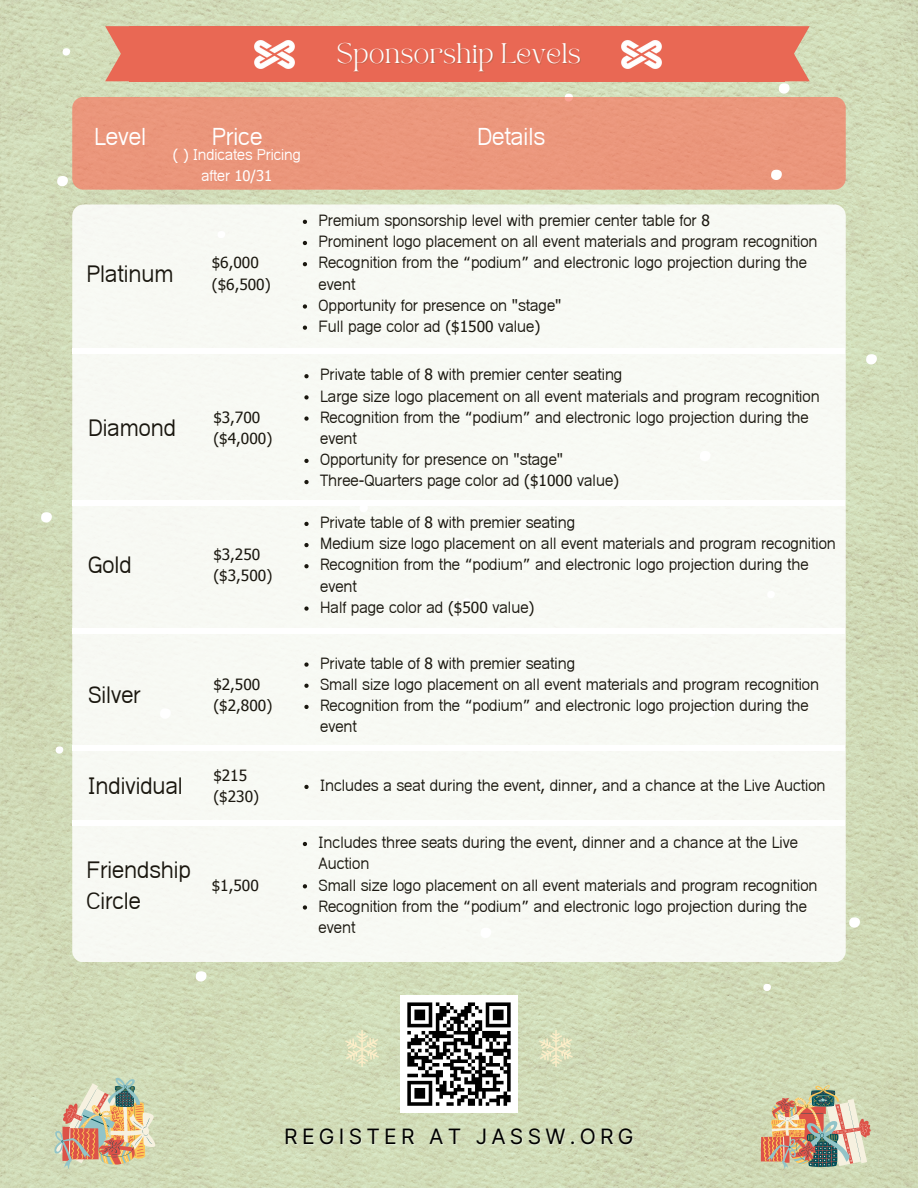
<style>
.page{position:relative;width:918px;height:1188px;background:#fff}
.page>*{position:absolute;margin:0;border:0;box-sizing:border-box;transform-origin:0 0}
.t1{font:700 23.25px "Hanuman";color:#fff}
.t2{font:700 22.5px "Hanuman";color:#1a170f}
.t3{font:21.15px "Inter";letter-spacing:.2em;color:#000}
.t4{font:19.8px "TAN PEARL Regular";color:#fff}
.t5{font:15.45px/21.1px "Hanuman";color:#1a170f}
.t6{font:700 15.45px/21.1px "Hanuman";color:#1a170f}
.t7{font:14.85px/20.1px "Hanuman";color:#fff;text-align:center}
.s1{font-family:"Noto Sans Gurmukhi"}
</style>
<div class="page">
<img style="left:0;top:0;width:918px;height:1188px">
<svg style="left:345px;top:1030px;width:34px;height:37px"></svg>
<svg style="left:539px;top:1030px;width:34px;height:37px"></svg>
<svg style="left:849px;top:917px;width:11px;height:11px"></svg>
<svg style="left:196px;top:971px;width:11px;height:10px"></svg>
<svg style="left:866px;top:354px;width:11px;height:10px"></svg>
<svg style="left:41px;top:512px;width:11px;height:10px"></svg>
<svg style="left:565px;top:94px;width:7px;height:3px"></svg>
<svg style="left:57px;top:176px;width:11px;height:10px"></svg>
<svg style="left:56px;top:746px;width:7px;height:7px"></svg>
<svg style="left:763px;top:984px;width:8px;height:7px"></svg>
<svg style="left:63px;top:48px;width:7px;height:7px"></svg>
<div style="left:130px;top:26px;width:655px;height:56px;background:#e96854"></div>
<svg style="left:105px;top:26px;width:25px;height:55px"></svg>
<svg style="left:760px;top:26px;width:50px;height:67px"></svg>
<img style="left:621px;top:40px;width:41px;height:29px">
<img style="left:254px;top:40px;width:41px;height:29px">
<div style="left:72px;top:97px;width:774px;height:93px;background:#eb967c;border-radius:11px"></div>
<div style="left:72px;top:204px;width:774px;height:758px;background:#f8f9f4;border-radius:11px"></div>
<div style="left:73px;top:348px;width:772px;height:5px;background:#fff"></div>
<div style="left:73px;top:501px;width:772px;height:5px;background:#fff"></div>
<div style="left:73px;top:628px;width:772px;height:5px;background:#fff"></div>
<div style="left:73px;top:745px;width:772px;height:6px;background:#fff"></div>
<div style="left:73px;top:820px;width:772px;height:5px;background:#fff"></div>
<svg style="left:303px;top:220px;width:4px;height:4px"></svg>
<svg style="left:303px;top:241px;width:4px;height:4px"></svg>
<svg style="left:303px;top:262px;width:4px;height:4px"></svg>
<svg style="left:303px;top:304px;width:4px;height:5px"></svg>
<svg style="left:303px;top:326px;width:4px;height:4px"></svg>
<svg style="left:304px;top:374px;width:5px;height:4px"></svg>
<svg style="left:304px;top:395px;width:5px;height:5px"></svg>
<svg style="left:304px;top:416px;width:5px;height:5px"></svg>
<svg style="left:304px;top:459px;width:5px;height:4px"></svg>
<svg style="left:304px;top:480px;width:5px;height:4px"></svg>
<svg style="left:304px;top:522px;width:5px;height:4px"></svg>
<svg style="left:304px;top:543px;width:5px;height:4px"></svg>
<svg style="left:304px;top:564px;width:5px;height:4px"></svg>
<svg style="left:304px;top:606px;width:5px;height:5px"></svg>
<svg style="left:304px;top:662px;width:5px;height:5px"></svg>
<svg style="left:304px;top:684px;width:5px;height:4px"></svg>
<svg style="left:304px;top:705px;width:5px;height:4px"></svg>
<svg style="left:304px;top:785px;width:5px;height:4px"></svg>
<svg style="left:303px;top:842px;width:4px;height:4px"></svg>
<svg style="left:303px;top:884px;width:4px;height:4px"></svg>
<svg style="left:303px;top:905px;width:4px;height:5px"></svg>
<svg style="left:771px;top:170px;width:11px;height:10px"></svg>
<img style="left:761px;top:1085px;width:110px;height:85px">
<svg style="left:53px;top:1077px;width:103px;height:93px;background:#cfbb9b"></svg>
<div style="left:400px;top:995px;width:118px;height:118px;background:#fff"></div>
<svg style="left:407px;top:1002px;width:104px;height:104px"></svg>
<p class="t4" style="left:337px;top:43px;width:246px">Sponsorship Levels</p>
<p class="t1" style="left:94px;top:123px;width:54px">Level</p>
<p class="t1" style="left:477px;top:123px;width:70px">Details</p>
<p class="t1" style="left:212px;top:123px;width:52px">Price</p>
<p class="t7" style="left:173px;top:147px;width:129px">( ) Indicates Pricing after 10/31</p>
<p class="t2" style="left:87px;top:260px;width:88px">Platinum</p>
<p class="t6" style="left:212px;top:254px;width:60px">$6,000 ($6,500)</p>
<p class="t2" style="left:88px;top:414px;width:89px">Diamond</p>
<p class="t6" style="left:213px;top:408px;width:60px">$3,700 ($4,000)</p>
<p class="t2" style="left:88px;top:551px;width:45px">Gold</p>
<p class="t6" style="left:213px;top:546px;width:60px">$3,250 ($3,500)</p>
<p class="t2" style="left:88px;top:681px;width:54px">Silver</p>
<p class="t6" style="left:213px;top:676px;width:60px">$2,500 ($2,800)</p>
<p class="t5" style="left:319px;top:212px;width:393px">Premium sponsorship level with premier center table for 8</p>
<p class="t5" style="left:319px;top:233px;width:501px">Prominent logo placement on all event materials and program recognition</p>
<p class="t5" style="left:319px;top:254px;width:490px">Recognition from the <span class="s1">“</span>podium<span class="s1">”</span> and electronic logo projection during the event</p>
<p class="t5" style="left:319px;top:296px;width:244px">Opportunity for presence on "stage"</p>
<p class="t5" style="left:319px;top:318px;width:223px">Full page color ad ($1500 value)</p>
<p class="t5" style="left:320px;top:366px;width:304px">Private table of 8 with premier center seating</p>
<p class="t5" style="left:320px;top:387px;width:501px">Large size logo placement on all event materials and program recognition</p>
<p class="t5" style="left:320px;top:408px;width:490px">Recognition from the <span class="s1">“</span>podium<span class="s1">”</span> and electronic logo projection during the event</p>
<p class="t5" style="left:320px;top:451px;width:244px">Opportunity for presence on "stage"</p>
<p class="t5" style="left:320px;top:472px;width:300px">Three-Quarters page color ad ($1000 value)</p>
<p class="t5" style="left:320px;top:514px;width:257px">Private table of 8 with premier seating</p>
<p class="t5" style="left:320px;top:535px;width:517px">Medium size logo placement on all event materials and program recognition</p>
<p class="t5" style="left:320px;top:556px;width:490px">Recognition from the <span class="s1">“</span>podium<span class="s1">”</span> and electronic logo projection during the event</p>
<p class="t5" style="left:320px;top:598px;width:216px">Half page color ad ($500 value)</p>
<p class="t5" style="left:320px;top:654px;width:257px">Private table of 8 with premier seating</p>
<p class="t5" style="left:320px;top:676px;width:500px">Small size logo placement on all event materials and program recognition</p>
<p class="t5" style="left:320px;top:697px;width:490px">Recognition from the <span class="s1">“</span>podium<span class="s1">”</span> and electronic logo projection during the event</p>
<p class="t2" style="left:88px;top:772px;width:96px">Individual</p>
<p class="t6" style="left:213px;top:766px;width:47px">$215 ($230)</p>
<p class="t5" style="left:320px;top:777px;width:507px">Includes a seat during the event, dinner, and a chance at the Live Auction</p>
<p class="t2" style="left:87px;top:856px;width:106px">Friendship</p>
<p class="t2" style="left:87px;top:887px;width:56px">Circle</p>
<p class="t6" style="left:212px;top:876px;width:49px">$1,500</p>
<p class="t5" style="left:319px;top:834px;width:481px">Includes three seats during the event, dinner and a chance at the Live<br>Auction</p>
<p class="t5" style="left:319px;top:876px;width:500px">Small size logo placement on all event materials and program recognition</p>
<p class="t5" style="left:319px;top:897px;width:490px">Recognition from the <span class="s1">“</span>podium<span class="s1">”</span> and electronic logo projection during the event</p>
<p class="t3" style="left:284px;top:1124px;width:351px">REGISTER AT JASSW.ORG</p>
</div>
